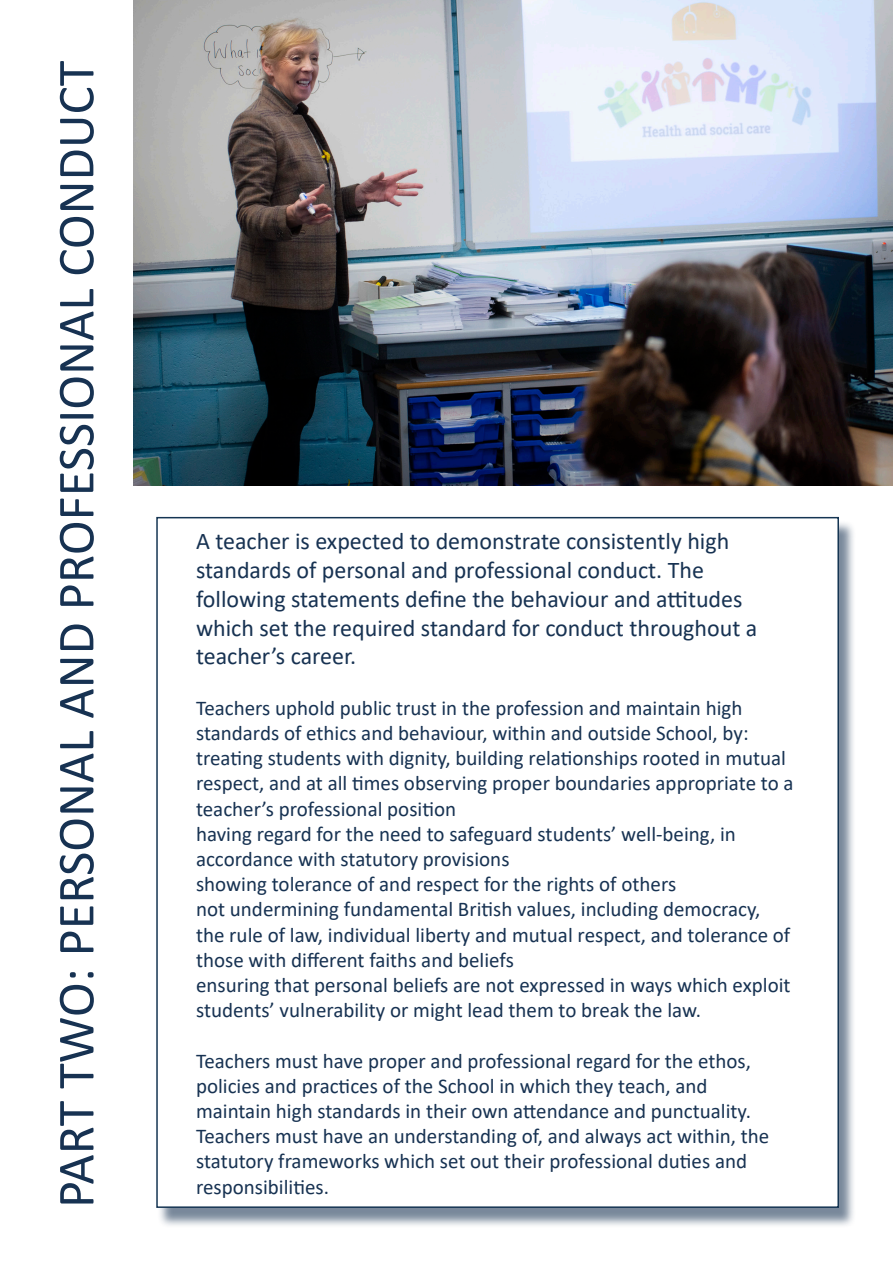
<style>
.page{position:relative;width:893px;height:1263px;background:#fff}
.page>*{position:absolute;margin:0;border:0;box-sizing:border-box;transform-origin:0 0}
.t1{font:52.5px "Calibri";color:#173252}
.t2{font:24px/28.8px "Calibri";color:#173252}
.t3{font:21px/25.2px "Calibri";color:#173252}
</style>
<div class="page">
<img style="left:134px;top:0;width:759px;height:486px">
<div style="left:157px;top:521px;width:699px;height:707px;background:#173252;opacity:.58"></div>
<div style="left:157px;top:518px;width:681px;height:689px;background:#fff"></div>
<p class="t1" style="left:40px;top:1208px;width:1149px;rotate:-90deg">PART TWO: PERSONAL AND PROFESSIONAL CONDUCT</p>
<p class="t2" style="left:196px;top:526px;width:563px">A teacher is expected to demonstrate consistently high standards of personal and professional conduct. The following statements define the behaviour and attitudes which set the required standard for conduct throughout a teacher’s career.</p>
<p class="t3" style="left:196px;top:695px;width:554px">Teachers uphold public trust in the profession and maintain high standards of ethics and behaviour, within and outside School, by:</p>
<p class="t3" style="left:196px;top:745px;width:599px">treating students with dignity, building relationships rooted in mutual respect, and at all times observing proper boundaries appropriate to a teacher’s professional position</p>
<p class="t3" style="left:196px;top:821px;width:541px">having regard for the need to safeguard students’ well-being, in accordance with statutory provisions</p>
<p class="t3" style="left:196px;top:871px;width:482px">showing tolerance of and respect for the rights of others</p>
<p class="t3" style="left:196px;top:896px;width:596px">not undermining fundamental British values, including democracy, the rule of law, individual liberty and mutual respect, and tolerance of those with different faiths and beliefs</p>
<p class="t3" style="left:196px;top:972px;width:596px">ensuring that personal beliefs are not expressed in ways which exploit students’ vulnerability or might lead them to break the law.</p>
<p class="t3" style="left:196px;top:1047px;width:575px">Teachers must have proper and professional regard for the ethos, policies and practices of the School in which they teach, and maintain high standards in their own attendance and punctuality.<br>Teachers must have an understanding of, and always act within, the statutory frameworks which set out their professional duties and responsibilities.</p>
</div>
